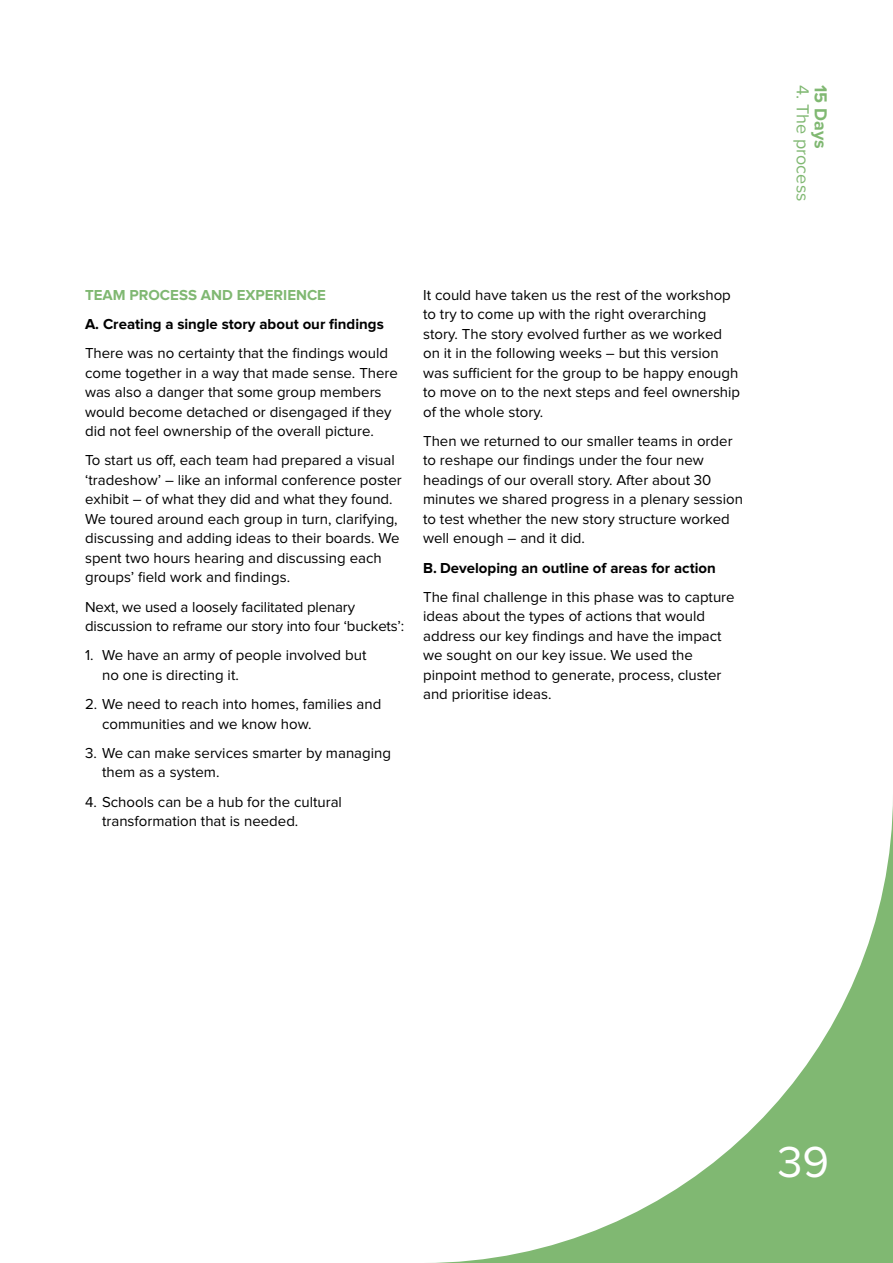
<style>
.page{position:relative;width:893px;height:1263px;background:#fff}
.page>*{position:absolute;margin:0;border:0;box-sizing:border-box;transform-origin:0 0}
.t1{font:45px "Proxima Nova";color:#fff}
.t2{font:18px "Proxima Nova";color:#80b872}
.t3{font:700 18px "Proxima Nova";color:#80b872}
.t4{font:15px/19.5px "Proxima Nova";color:#000}
.t5{font:700 15px "Proxima Nova";color:#000}
.t6{font:700 15px "Proxima Nova";color:#80b872}
</style>
<div class="page">
<svg style="left:432px;top:802px;width:461px;height:461px"></svg>
<p class="t6" style="left:85px;top:288px;width:243px">TEAM PROCESS AND EXPERIENCE</p>
<p class="t5" style="left:85px;top:317px;width:300px">A. Creating a single story about our findings</p>
<p class="t4" style="left:85px;top:344px;width:314px">There was no certainty that the findings would come together in a way that made sense. There was also a danger that some group members would become detached or disengaged if they did not feel ownership of the overall picture.</p>
<p class="t4" style="left:85px;top:451px;width:318px">To start us off, each team had prepared a visual ‘tradeshow’ – like an informal conference poster exhibit – of what they did and what they found.<br>We toured around each group in turn, clarifying, discussing and adding ideas to their boards. We spent two hours hearing and discussing each groups’ field work and findings.</p>
<p class="t4" style="left:85px;top:597px;width:321px">Next, we used a loosely facilitated plenary discussion to reframe our story into four ‘buckets’:</p>
<p class="t4" style="left:102px;top:646px;width:266px;text-indent:-17px">1. We have an army of people involved but no one is directing it.</p>
<p class="t4" style="left:102px;top:695px;width:281px;text-indent:-17px">2. We need to reach into homes, families and communities and we know how.</p>
<p class="t4" style="left:102px;top:744px;width:291px;text-indent:-17px">3. We can make services smarter by managing them as a system.</p>
<p class="t4" style="left:102px;top:792px;width:241px;text-indent:-17px">4. Schools can be a hub for the cultural transformation that is needed.</p>
<p class="t4" style="left:423px;top:285px;width:319px">It could have taken us the rest of the workshop to try to come up with the right overarching story. The story evolved further as we worked on it in the following weeks – but this version was sufficient for the group to be happy enough to move on to the next steps and feel ownership of the whole story.</p>
<p class="t4" style="left:423px;top:432px;width:321px">Then we returned to our smaller teams in order to reshape our findings under the four new headings of our overall story. After about 30 minutes we shared progress in a plenary session to test whether the new story structure worked well enough – and it did.</p>
<p class="t5" style="left:423px;top:561px;width:294px">B. Developing an outline of areas for action</p>
<p class="t4" style="left:423px;top:588px;width:313px">The final challenge in this phase was to capture ideas about the types of actions that would address our key findings and have the impact we sought on our key issue. We used the pinpoint method to generate, process, cluster and prioritise ideas.</p>
<p class="t2" style="left:811px;top:85px;width:118px;rotate:90deg">4. The process</p>
<p class="t3" style="left:829px;top:85px;width:65px;rotate:90deg">15 Days</p>
<h1 class="t1" style="left:777px;top:1141px;width:53px">39</h1>
</div>
